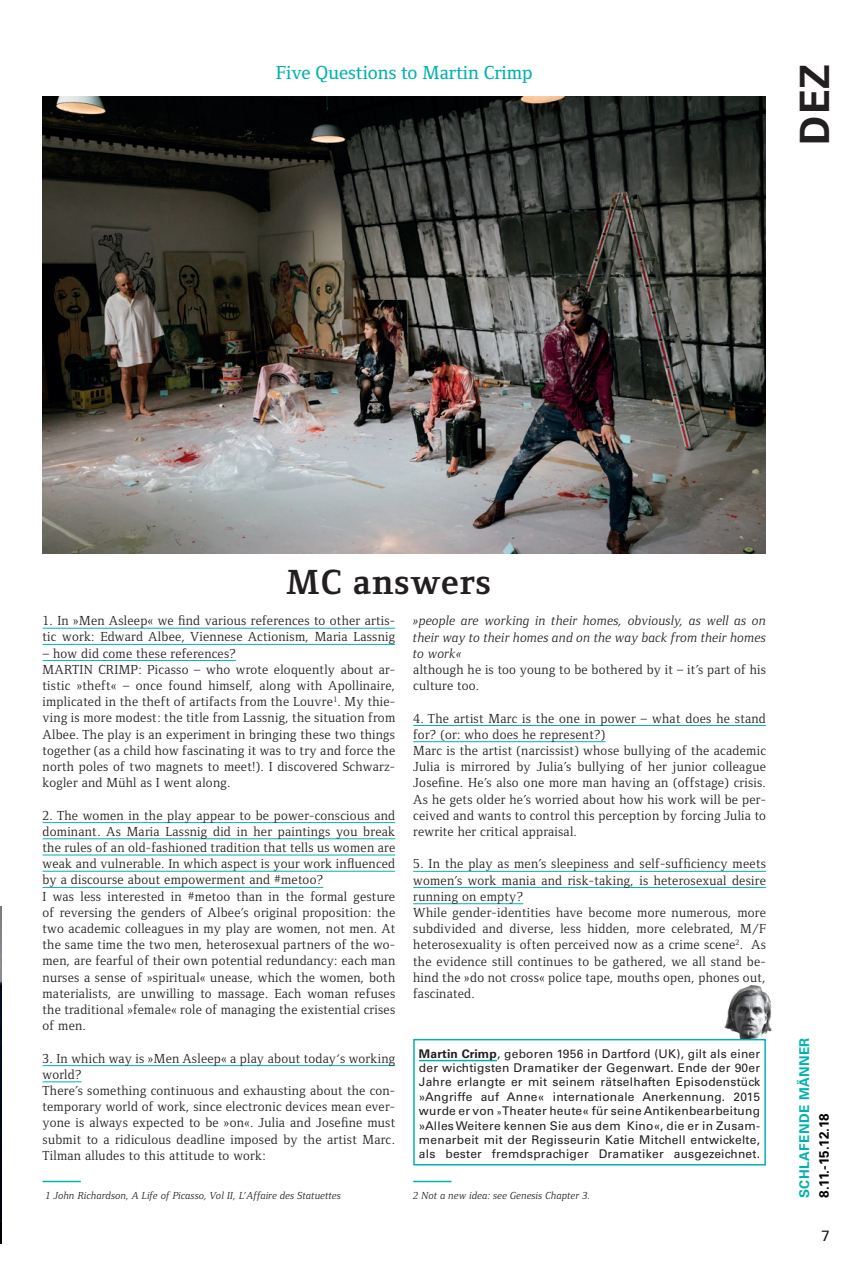
<style>
.page{position:relative;width:851px;height:1263px;background:#fff}
.page>*{position:absolute;margin:0;border:0;box-sizing:border-box;transform-origin:0 0}
.t1{font:700 40.5px "Univers LT Std";color:#231f20}
.t2{font:700 36px "Foundry Form Serif";letter-spacing:.03em;color:#231f20}
.t3{font:500 19.5px "Foundry Form Serif";color:#00b2ae}
.t4{font:15px "Univers LT Std";color:#231f20}
.t5{font:13.5px/16.2px "Foundry Form Serif";letter-spacing:.02em;color:#231f20}
.t6{font:italic 13.5px/16.2px "Foundry Form Serif";letter-spacing:.02em;color:#231f20;text-align:justify}
.t7{font:700 13.5px "Univers LT Std";letter-spacing:.03em;color:#00b2ae}
.t8{font:700 13.5px "Univers LT Std";letter-spacing:-.01em;color:#000103}
.t9{font:12px/14.4px "Univers LT Std";letter-spacing:.02em;color:#231f20;text-align:justify}
.t10{font:italic 10.5px "Foundry Form Serif";letter-spacing:.02em;color:#231f20}
.s1{font-family:"Univers LT Pro 65";font-weight:700}
.s2{font-size:9px}
</style>
<div class="page">
<img style="left:707px;top:986px;width:65px;height:54px">
<img style="left:43px;top:96px;width:722px;height:457px">
<img style="left:0;top:906px;width:1px;height:337px">
<hr style="left:43px;top:628px;width:352px;height:1px;background:#00b2ae">
<hr style="left:43px;top:644px;width:352px;height:1px;background:#00b2ae">
<hr style="left:43px;top:660px;width:193px;height:1px;background:#00b2ae">
<hr style="left:43px;top:822px;width:352px;height:1px;background:#00b2ae">
<hr style="left:43px;top:838px;width:352px;height:1px;background:#00b2ae">
<hr style="left:43px;top:855px;width:352px;height:1px;background:#00b2ae">
<hr style="left:43px;top:871px;width:352px;height:1px;background:#00b2ae">
<hr style="left:43px;top:887px;width:280px;height:1px;background:#00b2ae">
<hr style="left:43px;top:1065px;width:352px;height:1px;background:#00b2ae">
<hr style="left:43px;top:1081px;width:39px;height:1px;background:#00b2ae">
<hr style="left:413px;top:725px;width:352px;height:1px;background:#00b2ae">
<hr style="left:413px;top:741px;width:192px;height:1px;background:#00b2ae">
<hr style="left:413px;top:871px;width:352px;height:1px;background:#00b2ae">
<hr style="left:413px;top:887px;width:352px;height:1px;background:#00b2ae">
<hr style="left:413px;top:903px;width:110px;height:1px;background:#00b2ae">
<hr style="left:43px;top:1181px;width:38px;height:1px;background:#00b2ae">
<hr style="left:413px;top:1181px;width:38px;height:1px;background:#00b2ae">
<hr style="left:419px;top:1060px;width:78px;height:1px;background:#00b2ae">
<div style="left:413px;top:1039px;width:352px;height:126px;border:2px solid #00b2ae"></div>
<h3 class="t3" style="left:276px;top:62px;width:258px">Five Questions to Martin Crimp</h3>
<h1 class="t1" style="left:790px;top:145px;width:83px;rotate:-90deg">DEZ</h1>
<h2 class="t2" style="left:286px;top:562px;width:205px">MC answers</h2>
<p class="t5" style="left:43px;top:613px;width:354px">1. In »Men Asleep« we find various references to other artis&shy;tic work: Edward Albee, Viennese Actionism, Maria Lassnig</p>
<p class="t5" style="left:43px;top:645px;width:354px">– how did come these references?<br>MARTIN CRIMP: Picasso – who wrote eloquently about ar&shy;tistic »theft« – once found himself, along with Apollinaire, implicated in the theft of artifacts from the Louvre<sup>1</sup>. My thie&shy;ving is more modest: the title from Lassnig, the situation from Albee. The play is an experiment in bringing these two things together (as a child how fascinating it was to try and force the north poles of two magnets to meet!). I discovered Schwarz&shy;kogler and Mühl as I went along.</p>
<p class="t5" style="left:43px;top:807px;width:354px">2. The women in the play appear to be power-conscious and dominant. As Maria Lassnig did in her paintings you break the rules of an old-fashioned tradition that tells us women are weak and vulnerable. In which aspect is your work influenced by a discourse about empowerment and #metoo?<br>I was less interested in #metoo than in the formal gesture of reversing the genders of Albee’s original proposition: the two academic colleagues in my play are women, not men. At the same time the two men, heterosexual partners of the wo&shy;men, are fearful of their own potential redundancy: each man nurses a sense of »spiritual« unease, which the women, both materialists, are unwilling to massage. Each woman refuses the traditional »female« role of managing the existential crises of men.</p>
<p class="t5" style="left:43px;top:1050px;width:354px">3. In which way is »Men Asleep« a play about today‘s working world?<br>There’s something continuous and exhausting about the con&shy;temporary world of work, since electronic devices mean ever&shy;yone is always expected to be »on«. Julia and Josefine must submit to a ridiculous deadline imposed by the artist Marc.<br>Tilman alludes to this attitude to work:</p>
<p class="t6" style="left:413px;top:613px;width:354px">»people are working in their homes, obviously, as well as on their way to their homes and on the way back from their homes to work«</p>
<p class="t5" style="left:413px;top:661px;width:354px">although he is too young to be bothered by it – it’s part of his culture too.</p>
<p class="t5" style="left:413px;top:710px;width:354px">4. The artist Marc is the one in power – what does he stand for? (or: who does he represent?)<br>Marc is the artist (narcissist) whose bullying of the academic Julia is mirrored by Julia’s bullying of her junior colleague Josefine. He’s also one more man having an (offstage) crisis.<br>As he gets older he’s worried about how his work will be per&shy;ceived and wants to control this perception by forcing Julia to rewrite her critical appraisal.</p>
<p class="t5" style="left:413px;top:856px;width:354px">5. In the play as men’s sleepiness and self-sufficiency meets women’s work mania and risk-taking, is heterosexual desire running on empty?<br>While gender-identities have become more numerous, more subdivided and diverse, less hidden, more celebrated, M/F heterosexuality is often perceived now as a crime scene<sup>2</sup>. As the evidence still continues to be gathered, we all stand be&shy;hind the »do not cross« police tape, mouths open, phones out, fascinated.</p>
<p class="t9" style="left:419px;top:1046px;width:342px"><span class="s1">Martin Crimp</span>, geboren 1956 in Dartford (UK), gilt als einer der wichtigsten Dramatiker der Gegenwart. Ende der 90er Jahre erlangte er mit seinem rätselhaften Episodenstück »Angriffe auf Anne« internationale Anerkennung. 2015 wurde er von <span class="s2">»</span>Theater heute« für seine Antikenbearbeitung »Alles Weitere kennen Sie aus dem Kino«, die er in Zusam&shy;menarbeit mit der Regisseurin Katie Mitchell entwickelte, als bester fremdsprachiger Dramatiker ausgezeichnet.</p>
<p class="t10" style="left:45px;top:1190px;width:297px">1 John Richardson, A Life of Picasso, Vol II, L’Affaire des Statuettes</p>
<p class="t10" style="left:413px;top:1190px;width:179px">2 Not a new idea: see Genesis Chapter 3.</p>
<p class="t7" style="left:796px;top:1198px;width:162px;rotate:-90deg">SCHLAFENDE MÄNNER</p>
<p class="t8" style="left:815px;top:1198px;width:86px;rotate:-90deg">8.11.-15.12.18</p>
<p class="t4" style="left:821px;top:1227px;width:10px">7</p>
</div>
